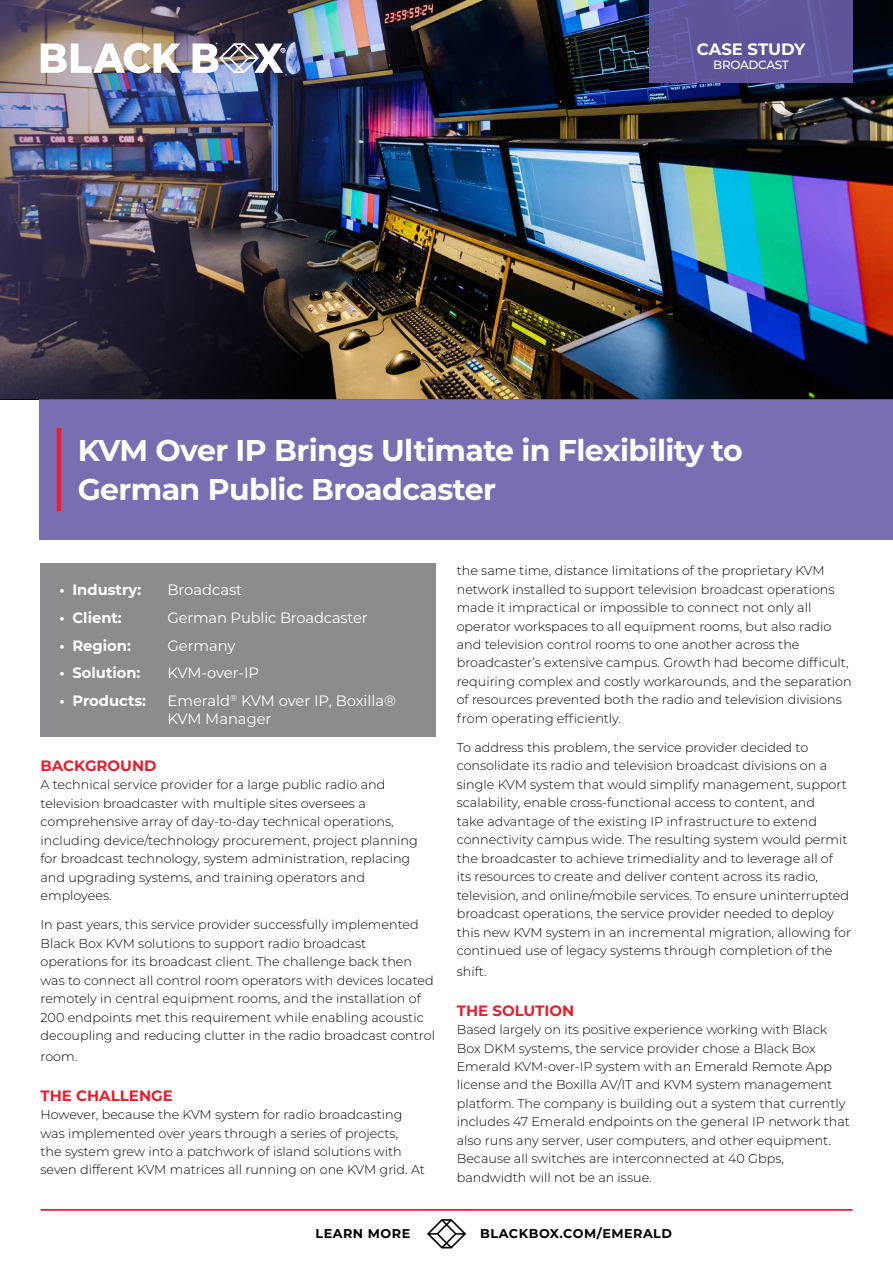
<style>
.page{position:relative;width:893px;height:1263px;background:#fff}
.page>*{position:absolute;margin:0;border:0;box-sizing:border-box;transform-origin:0 0}
.t1{font:700 30px/39px "Montserrat";letter-spacing:-.02em;color:#fff}
.t2{font:700 16.5px "Montserrat";letter-spacing:-.01em;color:#fff}
.t3{font:15px/18px "Montserrat";letter-spacing:-.01em;color:#fff}
.t4{font:700 15px "Montserrat";color:#fff}
.t5{font:700 15px "Montserrat";color:#e91d2d}
.t6{font:300 12.75px/18.5px "Montserrat";color:#000}
.t7{font:700 12.75px "Montserrat";letter-spacing:.04em;color:#000}
.t8{font:700 12.75px "Montserrat";letter-spacing:.04em;color:#000101}
.t9{font:500 12px "Montserrat";letter-spacing:-.025em;color:#fff}
</style>
<div class="page">
<hr style="left:40px;top:1209px;width:812px;height:2px;background:#e91d2d">
<img style="left:427px;top:1219px;width:40px;height:30px">
<div style="left:40px;top:399px;width:853px;height:141px;background:#796eb1"></div>
<hr style="left:57px;top:428px;width:4px;height:83px;background:#e91d2d">
<div style="left:41px;top:563px;width:395px;height:174px;background:#8a8c8e"></div>
<img style="left:0;top:0;width:893px;height:399px">
<svg style="left:41px;top:43px;width:140px;height:30px"></svg>
<svg style="left:193px;top:43px;width:92px;height:30px"></svg>
<p class="t2" style="left:697px;top:37px;width:110px">CASE STUDY</p>
<p class="t9" style="left:713px;top:57px;width:77px">BROADCAST</p>
<h1 class="t1" style="left:78px;top:429px;width:667px">KVM Over IP Brings Ultimate in Flexibility to<br>German Public Broadcaster</h1>
<p class="t4" style="left:60px;top:579px;width:83px">• Industry:</p>
<p class="t3" style="left:168px;top:580px;width:76px">Broadcast</p>
<p class="t4" style="left:60px;top:607px;width:64px">• Client:</p>
<p class="t3" style="left:168px;top:608px;width:202px">German Public Broadcaster</p>
<p class="t4" style="left:60px;top:634px;width:73px">• Region:</p>
<p class="t3" style="left:168px;top:636px;width:70px">Germany</p>
<p class="t4" style="left:60px;top:662px;width:82px">• Solution:</p>
<p class="t3" style="left:168px;top:663px;width:93px">KVM-over-IP</p>
<p class="t4" style="left:60px;top:690px;width:88px">• Products:</p>
<p class="t3" style="left:168px;top:691px;width:230px">Emerald<sup>®</sup> KVM over IP, Boxilla®<br>KVM Manager</p>
<p class="t5" style="left:40px;top:755px;width:118px">BACKGROUND</p>
<p class="t6" style="left:40px;top:775px;width:379px">A technical service provider for a large public radio and television broadcaster with multiple sites oversees a comprehensive array of day-to-day technical operations, including device/technology procurement, project planning for broadcast technology, system administration, replacing and upgrading systems, and training operators and employees.</p>
<p class="t6" style="left:40px;top:915px;width:396px">In past years, this service provider successfully implemented Black Box KVM solutions to support radio broadcast operations for its broadcast client. The challenge back then was to connect all control room operators with devices located remotely in central equipment rooms, and the installation of 200 endpoints met this requirement while enabling acoustic decoupling and reducing clutter in the radio broadcast control</p>
<p class="t6" style="left:40px;top:1047px;width:38px">room.</p>
<p class="t5" style="left:40px;top:1084px;width:134px">THE CHALLENGE</p>
<p class="t6" style="left:40px;top:1105px;width:386px">However, because the KVM system for radio broadcasting was implemented over years through a series of projects,<br>the system grew into a patchwork of island solutions with seven different KVM matrices all running on one KVM grid. At</p>
<p class="t6" style="left:457px;top:561px;width:396px">the same time, distance limitations of the proprietary KVM network installed to support television broadcast operations made it impractical or impossible to connect not only all operator workspaces to all equipment rooms, but also radio and television control rooms to one another across the broadcaster’s extensive campus. Growth had become difficult, requiring complex and costly workarounds, and the separation of resources prevented both the radio and television divisions from operating efficiently.</p>
<p class="t6" style="left:457px;top:738px;width:396px">To address this problem, the service provider decided to consolidate its radio and television broadcast divisions on a single KVM system that would simplify management, support scalability, enable cross-functional access to content, and<br>take advantage of the existing IP infrastructure to extend connectivity campus wide. The resulting system would permit the broadcaster to achieve trimediality and to leverage all of<br>its resources to create and deliver content across its radio, television, and online/mobile services. To ensure uninterrupted broadcast operations, the service provider needed to deploy this new KVM system in an incremental migration, allowing for continued use of legacy systems through completion of the</p>
<p class="t6" style="left:457px;top:962px;width:31px">shift.</p>
<p class="t5" style="left:457px;top:999px;width:119px">THE SOLUTION</p>
<p class="t6" style="left:457px;top:1020px;width:395px">Based largely on its positive experience working with Black Box DKM systems, the service provider chose a Black Box Emerald KVM-over-IP system with an Emerald Remote App license and the Boxilla AV/IT and KVM system management platform. The company is building out a system that currently includes 47 Emerald endpoints on the general IP network that also runs any server, user computers, and other equipment.<br>Because all switches are interconnected at 40 Gbps, bandwidth will not be an issue.</p>
<p class="t8" style="left:316px;top:1224px;width:96px">LEARN MORE</p>
<p class="t7" style="left:480px;top:1224px;width:193px">BLACKBOX.COM/EMERALD</p>
</div>
